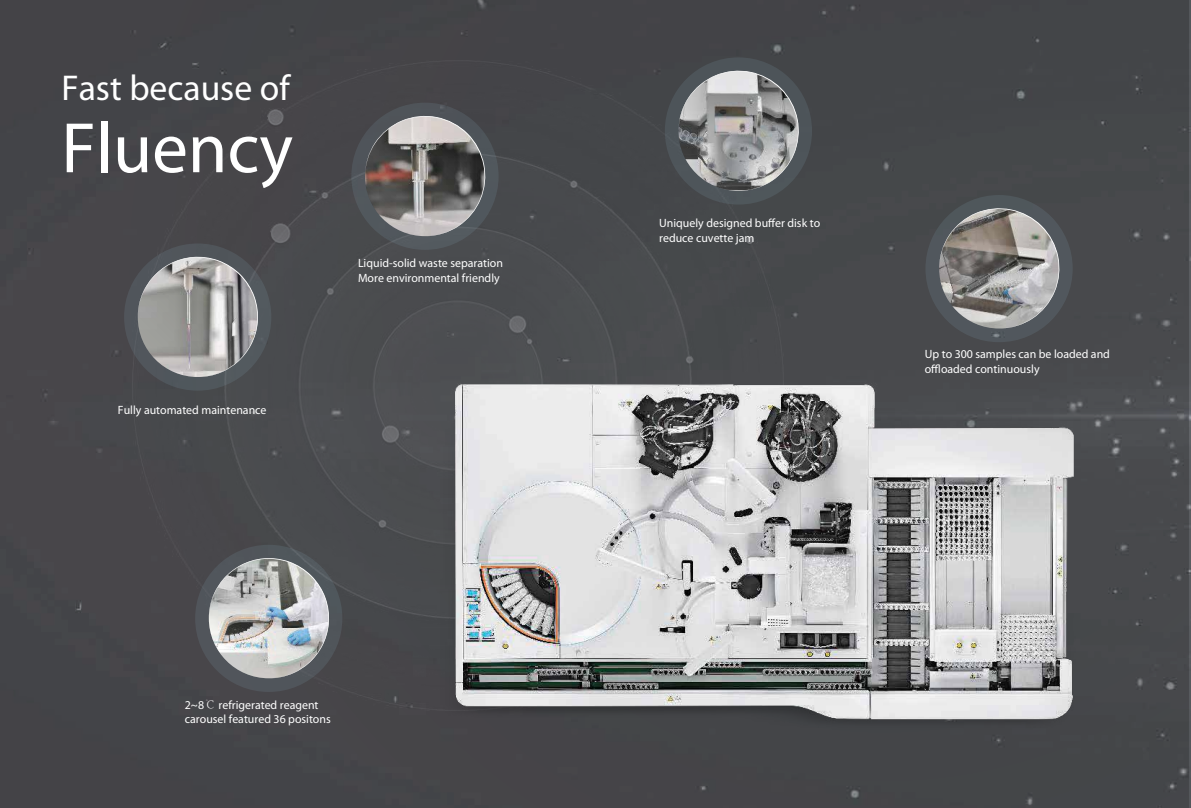
<style>
.page{position:relative;width:1191px;height:808px;background:#fff}
.page>*{position:absolute;margin:0;border:0;box-sizing:border-box;transform-origin:0 0}
.t1{font:72px "Myriad Pro";color:#fff}
.t2{font:36px "Myriad Pro";color:#fff}
.t3{font:12px/14.4px "Myriad Pro";color:#fff}
.s1{font-family:"Adobe Song Std";font-weight:300}
</style>
<div class="page">
<div style="left:0;top:0;width:1190px;height:808px;background:#454648"></div>
<div style="left:133px;top:60px;width:650px;height:650px;background:#48494b"></div>
<img style="left:438px;top:360px;width:644px;height:377px">
<div style="left:195px;top:545px;width:147px;height:147px;background:#50555b;border-radius:50%"></div>
<img style="left:209px;top:558px;width:120px;height:120px">
<div style="left:124px;top:243px;width:147px;height:148px;background:#50565c;border-radius:50%"></div>
<svg style="left:138px;top:256px;width:120px;height:121px"></svg>
<div style="left:665px;top:57px;width:147px;height:148px;background:#4d5459;border-radius:50%"></div>
<svg style="left:678px;top:70px;width:122px;height:121px"></svg>
<div style="left:925px;top:195px;width:147px;height:147px;background:#51575d;border-radius:50%"></div>
<svg style="left:939px;top:207px;width:121px;height:122px"></svg>
<div style="left:351px;top:103px;width:147px;height:147px;background:#51575d;border-radius:50%"></div>
<svg style="left:365px;top:115px;width:121px;height:121px"></svg>
<h2 class="t2" style="left:61px;top:68px;width:230px">Fast because of</h2>
<h1 class="t1" style="left:61px;top:109px;width:233px">Fluency</h1>
<p class="t3" style="left:118px;top:403px;width:150px">Fully automated maintenance</p>
<p class="t3" style="left:358px;top:256px;width:146px">Liquid-solid waste separation<br>More environmental friendly</p>
<p class="t3" style="left:185px;top:698px;width:147px">2~8<span class="s1">℃</span> refrigerated reagent carousel featured 36 positons</p>
<p class="t3" style="left:659px;top:216px;width:162px">Uniquely designed buffer disk to reduce cuvette jam</p>
<p class="t3" style="left:924px;top:347px;width:187px">Up to 300 samples can be loaded and offloaded continuously</p>
</div>
